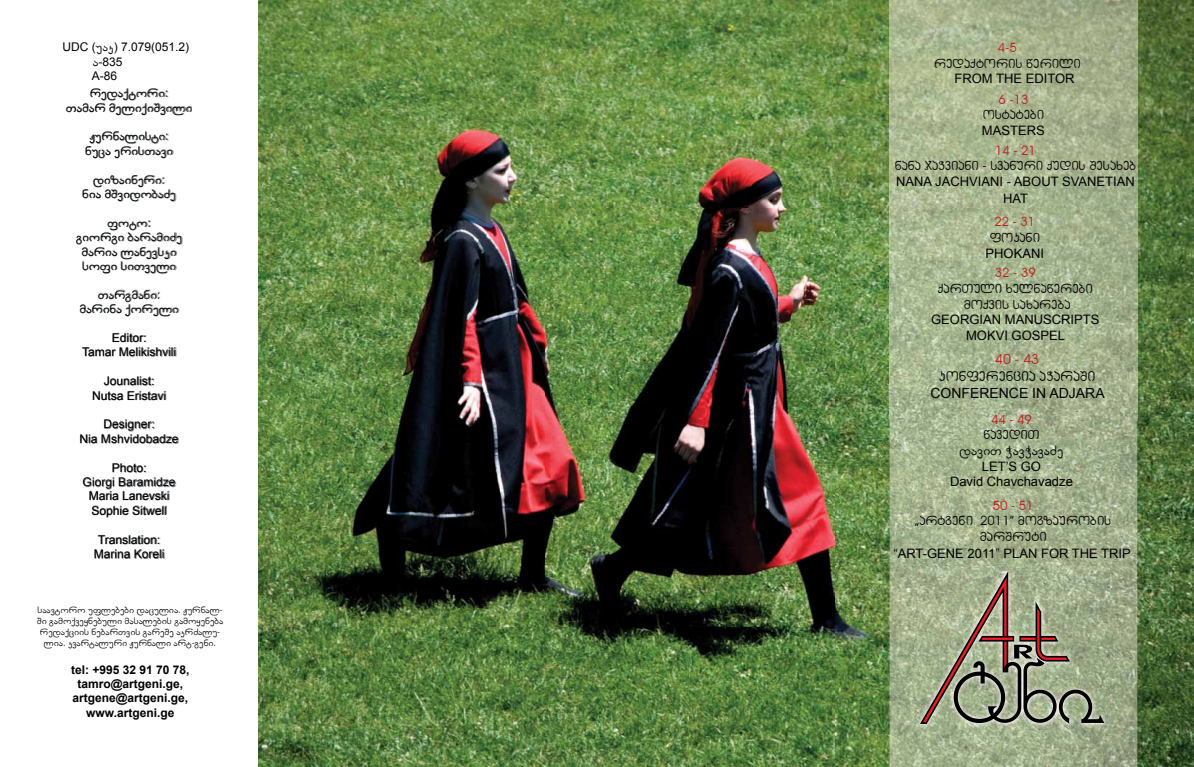
<style>
.page{position:relative;width:1194px;height:767px;background:#fff}
.page>*{position:absolute;margin:0;border:0;box-sizing:border-box;transform-origin:0 0}
.t1{font:14px "Avant Garde Mtavruli";color:#000}
.t2{font:14px "Arial";color:#000}
.t3{font:14px "Avant Garde Mtavruli";color:#c4161c}
.t4{font:13px/15.6px "Arial";color:#000;text-align:center}
.t5{font:13px/15.6px "Avant Garde Mtavruli";color:#000;text-align:center}
.t6{font:13px "Avant Garde Mtavruli";color:#c4161c}
.t7{font:13px "Avaza";color:#000}
.t8{font:12px/14.4px "Arial";color:#000;text-align:center}
.t9{font:12px/14.4px "Avaza";color:#000;text-align:center}
.t10{font:700 12px/14.4px "Arial";color:#000;text-align:center}
.t11{font:9px/10.8px "Avaza";color:#000;text-align:center}
.s1{font-family:"Avaza"}
</style>
<div class="page">
<img style="left:258px;top:0;width:631px;height:767px">
<img style="left:1137px;top:0;width:56px;height:767px">
<img style="left:889px;top:0;width:248px;height:592px">
<img style="left:889px;top:592px;width:35px;height:175px">
<img style="left:1102px;top:592px;width:35px;height:175px">
<img style="left:924px;top:729px;width:178px;height:38px">
<img style="left:914px;top:566px;width:195px;height:163px">
<svg style="left:920px;top:571px;width:184px;height:153px;background:#979b80"></svg>
<img style="left:66px;top:88px;width:126px;height:470px">
<p class="t8" style="left:92px;top:40px;width:99px;text-align:left;text-indent:-29px">UDC (<span class="s1">UAK</span>) 7.079(051.2)<br><span class="s1">A</span>-835<br>A-86</p>
<p class="t9" style="left:66px;top:87px;width:128px">REDAQTORI:<br>TAMAR MELIQISVILI</p>
<p class="t9" style="left:85px;top:130px;width:89px">JURNALISTI:<br>NUCA ERISTAVI</p>
<p class="t9" style="left:82px;top:173px;width:95px">DIZAINERI:<br>NIA MSVIDOBAZE</p>
<p class="t9" style="left:76px;top:216px;width:107px">FOTO:<br>GIORGI BARAMIZE<br>MARIA LANEVSKI<br>SOFI SITVELI</p>
<p class="t9" style="left:79px;top:288px;width:101px">TARGMANI:<br>MARINA QORELI</p>
<p class="t8" style="left:82px;top:331px;width:95px">Editor:<br>Tamar Melikishvili</p>
<p class="t8" style="left:92px;top:374px;width:76px">Jounalist:<br>Nutsa Eristavi</p>
<p class="t8" style="left:80px;top:417px;width:100px">Designer:<br>Nia Mshvidobadze</p>
<p class="t8" style="left:83px;top:460px;width:94px">Photo:<br>Giorgi Baramidze<br>Maria Lanevski<br>Sophie Sitwell</p>
<p class="t8" style="left:94px;top:532px;width:72px">Translation:<br>Marina Koreli</p>
<p class="t11" style="left:37px;top:605px;width:188px">SAAVTORO UFLEBEBI DACULIA. JURNAL-SI GAMOQVEYNEBULI MASALEBIS GAMOYENEBA REDAQCIIS NEBARTVIS GARESE AKRZALU-LIA. KVARTALURI JURNALI ART-GENI.</p>
<p class="t10" style="left:71px;top:662px;width:120px">tel: +995 32 91 70 78, tamro@artgeni.ge, artgene@artgeni.ge, www.artgeni.ge</p>
<p class="t6" style="left:997px;top:41px;width:20px">4-5</p>
<p class="t5" style="left:934px;top:56px;width:148px">REDAQTORIS WERILI</p>
<p class="t4" style="left:954px;top:71px;width:122px">FROM THE EDITOR</p>
<p class="t6" style="left:998px;top:93px;width:31px">6 -13</p>
<p class="t5" style="left:982px;top:108px;width:63px">OSTATEBI</p>
<p class="t4" style="left:981px;top:123px;width:64px">MASTERS</p>
<p class="t6" style="left:995px;top:144px;width:42px">14 - 21</p>
<p class="t5" style="left:894px;top:159px;width:243px">NANA JAWVIANI - SVANURI QUDIS SESAXEB</p>
<p class="t4" style="left:896px;top:173px;width:240px;line-height:16.8px">NANA JACHVIANI - ABOUT SVANETIAN<br>HAT</p>
<p class="t6" style="left:994px;top:216px;width:42px">22 - 31</p>
<p class="t5" style="left:989px;top:230px;width:52px">FOKANI</p>
<p class="t4" style="left:985px;top:245px;width:60px">PHOKANI</p>
<p class="t6" style="left:994px;top:267px;width:42px">32 - 39</p>
<p class="t5" style="left:937px;top:281px;width:156px">QARTULI XELNAWEREBI<br>MOQVIS SAXAREBA</p>
<p class="t4" style="left:931px;top:312px;width:170px">GEORGIAN MANUSCRIPTS<br>MOKVI GOSPEL</p>
<p class="t3" style="left:995px;top:353px;width:46px">40 - 43</p>
<p class="t1" style="left:939px;top:369px;width:158px">KONFERENCIA AWARASI</p>
<p class="t2" style="left:930px;top:383px;width:176px">CONFERENCE IN ADJARA</p>
<p class="t6" style="left:991px;top:413px;width:42px">44 - 49</p>
<p class="t5" style="left:983px;top:428px;width:57px">WAVEDIT</p>
<p class="t7" style="left:959px;top:444px;width:105px">DAVIT WAVWAVAZE</p>
<p class="t4" style="left:950px;top:458px;width:124px">LET’S GO<br>David Chavchavadze</p>
<p class="t6" style="left:992px;top:499px;width:42px">50 - 51</p>
<p class="t5" style="left:915px;top:514px;width:198px">`ARTGENI 2011~ MOGZAUROBIS<br>MARSRUTI</p>
<p class="t4" style="left:893px;top:545px;width:239px">“ART-GENE 2011” PLAN FOR THE TRIP</p>
</div>
